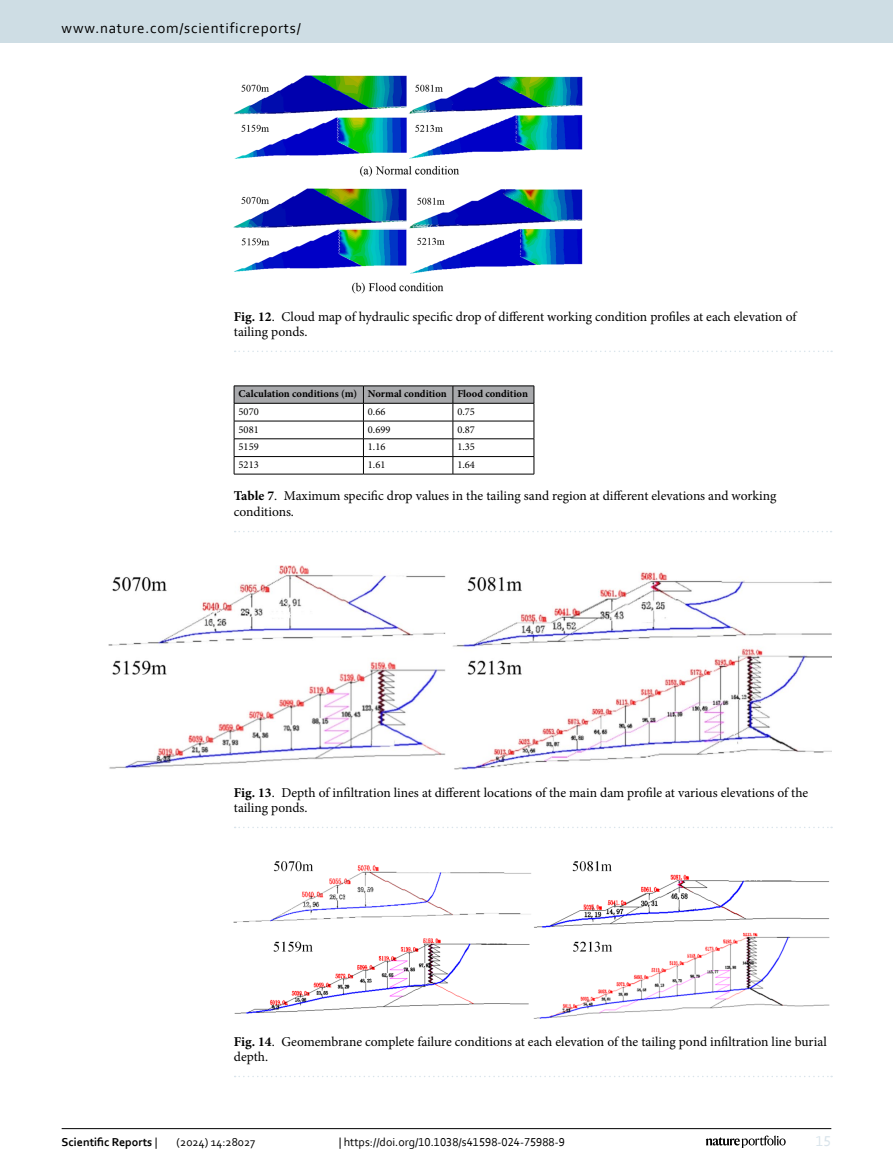
<style>
.page{position:relative;width:893px;height:1174px;background:#fff}
.page>*{position:absolute;margin:0;border:0;box-sizing:border-box;transform-origin:0 0}
.t1{font:15px "Corbel";letter-spacing:.05em;color:#000}
.t2{font:15px "Corbel";color:#d9e4eb}
.Figure_Caption{font:13.5px/15px "Minion Pro";color:#000}
.Table_Caption{font:13.5px/16.5px "Minion Pro";color:#000}
.t3{font:12px "Corbel";color:#000}
.t4{font:700 12px "Corbel";color:#000}
.Table_Head{font:700 10.5px "Minion Pro";color:#000}
.Table_Body{font:10.5px "Minion Pro";color:#000}
.s1{font-weight:700}
.s2{font-weight:400}
</style>
<div class="page">
<img style="left:234px;top:861px;width:595px;height:157px">
<svg style="left:235px;top:1076px;width:597px;height:1px"></svg>
<img style="left:108px;top:566px;width:723px;height:203px">
<svg style="left:235px;top:826px;width:597px;height:2px"></svg>
<hr style="left:234px;top:385px;width:129px;height:1px;background:#000">
<hr style="left:363px;top:385px;width:90px;height:1px;background:#000">
<hr style="left:453px;top:385px;width:81px;height:1px;background:#000">
<hr style="left:363px;top:474px;width:90px;height:1px;background:#000">
<svg style="left:234px;top:386px;width:301px;height:88px"></svg>
<hr style="left:453px;top:474px;width:81px;height:1px;background:#000">
<hr style="left:234px;top:474px;width:129px;height:1px;background:#000">
<svg style="left:235px;top:531px;width:597px;height:1px"></svg>
<img style="left:234px;top:76px;width:349px;height:217px">
<svg style="left:235px;top:350px;width:597px;height:2px"></svg>
<hr style="left:62px;top:1128px;width:769px;height:1px;background:#000">
<svg style="left:706px;top:1135px;width:80px;height:12px"></svg>
<div style="left:0;top:0;width:893px;height:43px;background:#cedde4"></div>
<p class="t1" style="left:62px;top:18px;width:241px">www.nature.com/scientificreports/</p>
<p class="Figure_Caption" style="left:234px;top:309px;width:564px"><span class="s1">Fig. 12</span>. Cloud map of hydraulic specific drop of different working condition profiles at each elevation of tailing ponds.</p>
<p class="Table_Head" style="left:239px;top:386px;width:120px">Calculation conditions (m)</p>
<p class="Table_Head" style="left:368px;top:386px;width:80px">Normal condition</p>
<p class="Table_Head" style="left:457px;top:386px;width:72px">Flood condition</p>
<p class="Table_Body" style="left:239px;top:404px;width:22px">5070</p>
<p class="Table_Body" style="left:368px;top:404px;width:19px">0.66</p>
<p class="Table_Body" style="left:457px;top:404px;width:19px">0.75</p>
<p class="Table_Body" style="left:239px;top:422px;width:22px">5081</p>
<p class="Table_Body" style="left:368px;top:422px;width:24px">0.699</p>
<p class="Table_Body" style="left:457px;top:422px;width:19px">0.87</p>
<p class="Table_Body" style="left:239px;top:440px;width:22px">5159</p>
<p class="Table_Body" style="left:368px;top:440px;width:19px">1.16</p>
<p class="Table_Body" style="left:457px;top:440px;width:19px">1.35</p>
<p class="Table_Body" style="left:239px;top:457px;width:22px">5213</p>
<p class="Table_Body" style="left:368px;top:457px;width:19px">1.61</p>
<p class="Table_Body" style="left:457px;top:457px;width:19px">1.64</p>
<p class="Table_Caption" style="left:234px;top:487px;width:544px"><span class="s1">Table 7</span>. Maximum specific drop values in the tailing sand region at different elevations and working conditions.</p>
<p class="Figure_Caption" style="left:234px;top:785px;width:576px"><span class="s1">Fig. 13</span>. Depth of infiltration lines at different locations of the main dam profile at various elevations of the tailing ponds.</p>
<p class="Figure_Caption" style="left:234px;top:1034px;width:594px"><span class="s1">Fig. 14</span>. Geomembrane complete failure conditions at each elevation of the tailing pond infiltration line burial depth.</p>
<p class="t4" style="left:62px;top:1134px;width:97px">Scientific Reports <span class="s2">|</span></p>
<p class="t3" style="left:177px;top:1134px;width:80px">(2024) 14:28027</p>
<p class="t3" style="left:339px;top:1134px;width:228px">| https://doi.org/10.1038/s41598-024-75988-9</p>
<p class="t2" style="left:816px;top:1132px;width:17px">15</p>
</div>
